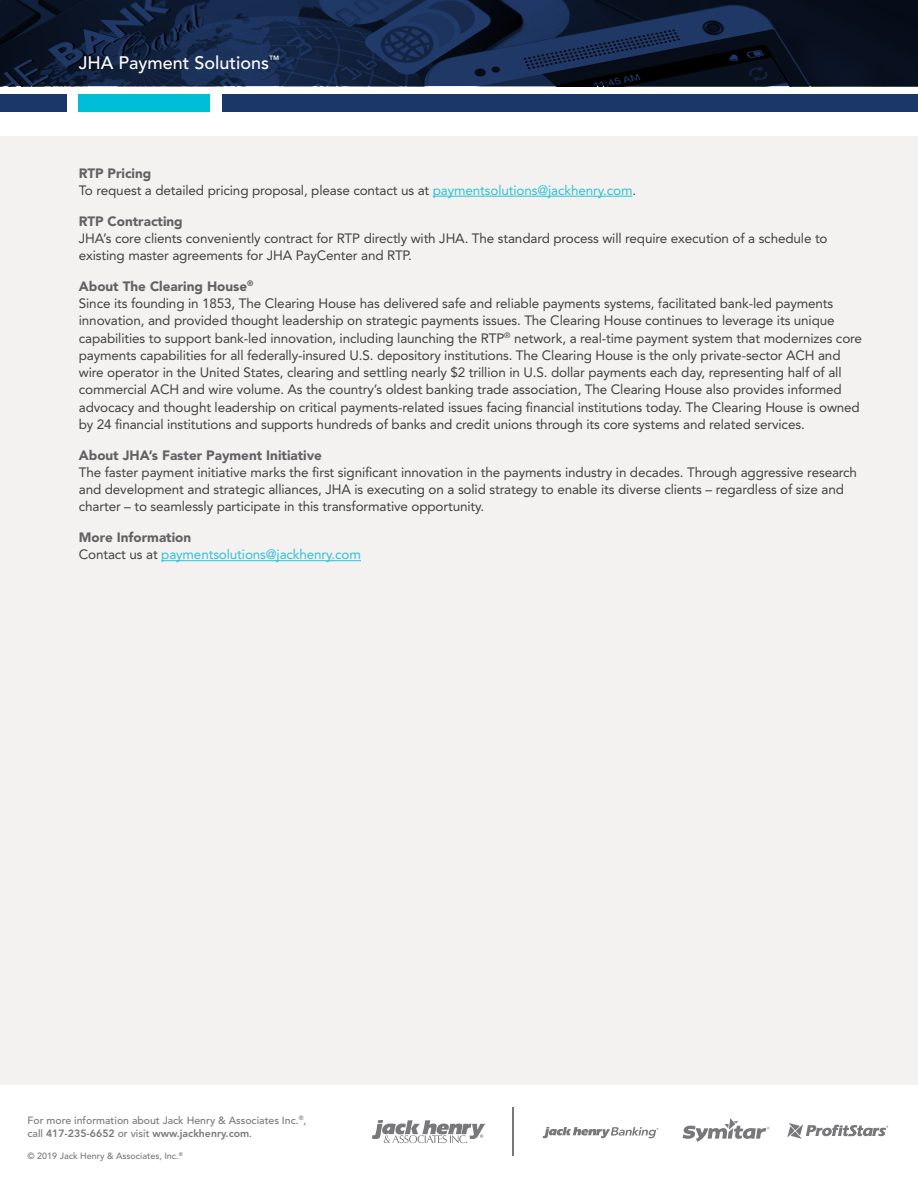
<style>
.page{position:relative;width:918px;height:1188px;background:#fff}
.page>*{position:absolute;margin:0;border:0;box-sizing:border-box;transform-origin:0 0}
.SOLUTION_NAME{font:500 18px "Avenir LT Std";color:#fff}
.BODY_TEXT{font:13.5px/17.2px "Avenir LT Std";letter-spacing:-.01em;color:#414042}
.TEXT_-_SUBHEAD{font:900 13.5px "Avenir LT Std";color:#626164}
.BODY_TEXT-2{font:13.5px "Avenir LT Std";letter-spacing:-.01em;color:#2dc1d6}
.t1{font:500 10.5px/13.5px "Avenir LT Std";color:#78777a}
.t2{font:500 9px "Avenir LT Std";color:#78777a}
.s1{color:#2dc1d6}
.s2{color:#414042}
.s3{font-weight:800}
</style>
<div class="page">
<div style="left:0;top:136px;width:918px;height:949px;background:#f3f2f1"></div>
<div style="left:0;top:94px;width:68px;height:17px;background:#1b3769"></div>
<div style="left:79px;top:94px;width:131px;height:17px;background:#00bed6"></div>
<div style="left:222px;top:94px;width:696px;height:17px;background:#1b3769"></div>
<svg style="left:0;top:0;width:918px;height:86px;background:#11203b"></svg>
<svg style="left:543px;top:1127px;width:115px;height:11px"></svg>
<svg style="left:683px;top:1118px;width:86px;height:24px"></svg>
<svg style="left:372px;top:1120px;width:113px;height:23px"></svg>
<hr style="left:512px;top:1107px;width:1px;height:49px;background:#78777a">
<svg style="left:787px;top:1123px;width:101px;height:16px"></svg>
<hr style="left:433px;top:196px;width:199px;height:1px;background:#2dc1d6">
<hr style="left:161px;top:560px;width:200px;height:1px;background:#2dc1d6">
<p class="SOLUTION_NAME" style="left:79px;top:52px;width:202px">JHA Payment Solutions<sup>™</sup></p>
<p class="TEXT_-_SUBHEAD" style="left:79px;top:165px;width:74px">RTP Pricing</p>
<p class="BODY_TEXT" style="left:79px;top:182px;width:559px">To request a detailed pricing proposal, please contact us at <span class="s1">paymentsolutions@jackhenry.com</span>.</p>
<p class="TEXT_-_SUBHEAD" style="left:79px;top:213px;width:105px">RTP Contracting</p>
<p class="BODY_TEXT" style="left:79px;top:230px;width:750px">JHA’s core clients conveniently contract for RTP directly with JHA. The standard process will require execution of a schedule to existing master agreements for JHA PayCenter and RTP.</p>
<p class="TEXT_-_SUBHEAD" style="left:79px;top:278px;width:176px">About The Clearing House<sup>®</sup></p>
<p class="BODY_TEXT" style="left:79px;top:295px;width:785px">Since its founding in 1853, The Clearing House has delivered safe and reliable payments systems, facilitated bank-led payments innovation, and provided thought leadership on strategic payments issues. The Clearing House continues to leverage its unique capabilities to support bank-led innovation, including launching the RTP<sup>®</sup> network, a real-time payment system that modernizes core payments capabilities for all federally-insured U.S. depository institutions. The Clearing House is the only private-sector ACH and wire operator in the United States, clearing and settling nearly $2 trillion in U.S. dollar payments each day, representing half of all commercial ACH and wire volume. As the country’s oldest banking trade association, The Clearing House also provides informed advocacy and thought leadership on critical payments-related issues facing financial institutions today. The Clearing House is owned by 24 financial institutions and supports hundreds of banks and credit unions through its core systems and related services.</p>
<p class="TEXT_-_SUBHEAD" style="left:79px;top:447px;width:245px">About JHA’s Faster Payment Initiative</p>
<p class="BODY_TEXT" style="left:79px;top:464px;width:780px">The faster payment initiative marks the first significant innovation in the payments industry in decades. Through aggressive research and development and strategic alliances, JHA is executing on a solid strategy to enable its diverse clients – regardless of size and charter – to seamlessly participate in this transformative opportunity.</p>
<p class="TEXT_-_SUBHEAD" style="left:79px;top:529px;width:114px">More Information</p>
<p class="BODY_TEXT-2" style="left:79px;top:547px;width:284px"><span class="s2">Contact us at</span> paymentsolutions@jackhenry.com</p>
<p class="t1" style="left:28px;top:1114px;width:281px;text-indent:-14px"><sup>■</sup> For more information about Jack Henry &amp; Associates Inc.<sup>®</sup>, call <span class="s3">417-235-6652</span> or visit <span class="s3">www.jackhenry.com</span>.</p>
<p class="t2" style="left:14px;top:1150px;width:170px"><sup>■</sup> © 2019 Jack Henry &amp; Associates, Inc.<sup>®</sup></p>
</div>
